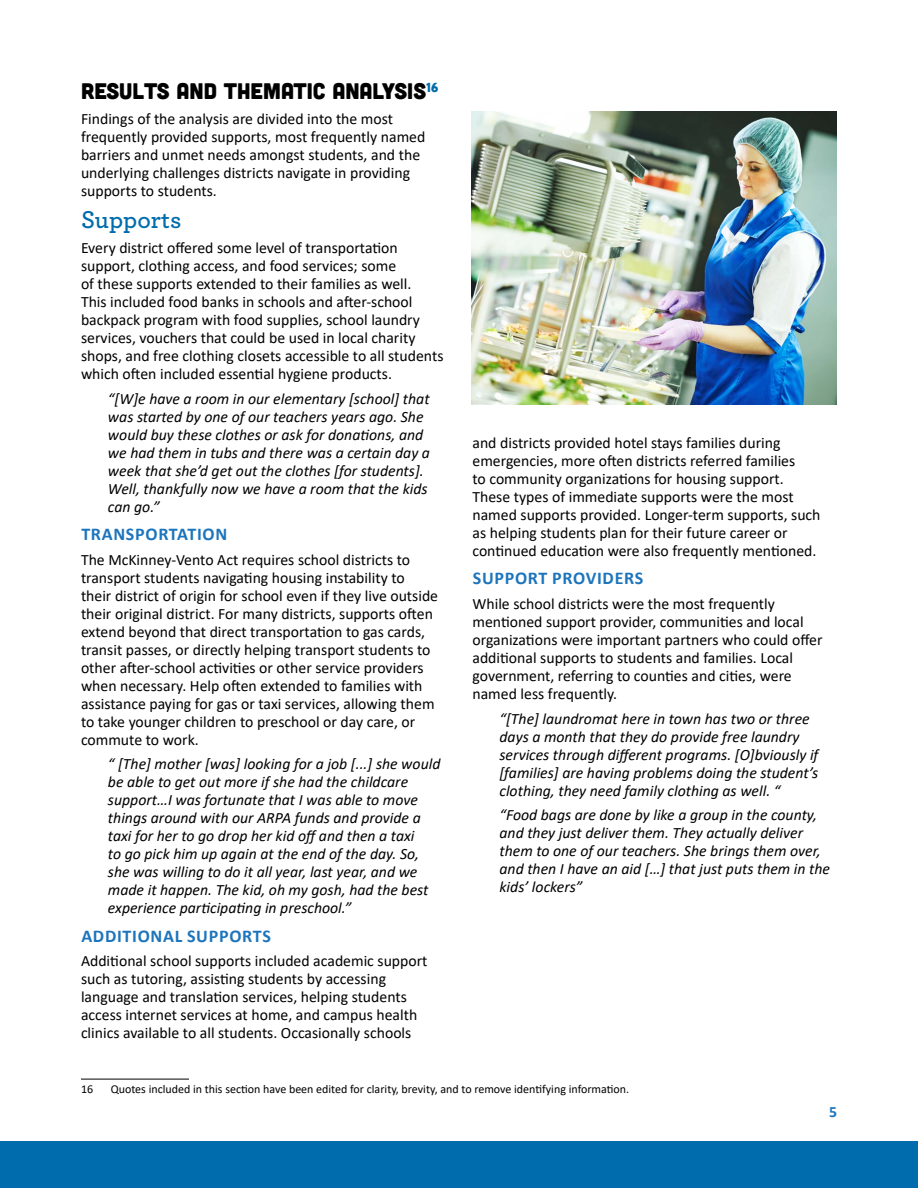
<style>
.page{position:relative;width:918px;height:1188px;background:#fff}
.page>*{position:absolute;margin:0;border:0;box-sizing:border-box;transform-origin:0 0}
.Heading_3{font:600 25.5px "Archer";color:#006cad}
.Heading_2{font:22.5px "Cubano";color:#000}
.Heading_4{font:700 18px "Calibri";letter-spacing:.04em;color:#1c75bc}
.Body{font:15.75px/18px "Calibri";color:#000}
.Indent{font:italic 15.75px/18px "Calibri";color:#000}
.t1{font:700 15.75px "Calibri";color:#1c75bc}
.Footnote_text{font:12px "Calibri";color:#000}
</style>
<div class="page">
<div style="left:0;top:1141px;width:918px;height:47px;background:#006cad"></div>
<hr style="left:81px;top:1079px;width:108px;height:1px;background:#000">
<img style="left:472px;top:111px;width:365px;height:294px">
<p class="Heading_2" style="left:81px;top:77px;width:359px">RESULTS AND THEMATIC ANALYSIS<sup>16</sup></p>
<p class="Body" style="left:81px;top:109px;width:346px">Findings of the analysis are divided into the most frequently provided supports, most frequently named barriers and unmet needs amongst students, and the underlying challenges districts navigate in providing supports to students.</p>
<p class="Heading_3" style="left:81px;top:200px;width:102px">Supports</p>
<p class="Body" style="left:81px;top:238px;width:364px">Every district offered some level of transportation support, clothing access, and food services; some<br>of these supports extended to their families as well.<br>This included food banks in schools and after-school backpack program with food supplies, school laundry services, vouchers that could be used in local charity shops, and free clothing closets accessible to all students which often included essential hygiene products.</p>
<p class="Indent" style="left:108px;top:389px;width:324px">“[W]e have a room in our elementary [school] that was started by one of our teachers years ago. She would buy these clothes or ask for donations, and we had them in tubs and there was a certain day a week that she’d get out the clothes [for students].<br>Well, thankfully now we have a room that the kids can go.”</p>
<p class="Heading_4" style="left:81px;top:521px;width:147px">TRANSPORTATION</p>
<p class="Body" style="left:81px;top:550px;width:359px">The McKinney-Vento Act requires school districts to transport students navigating housing instability to their district of origin for school even if they live outside their original district. For many districts, supports often extend beyond that direct transportation to gas cards, transit passes, or directly helping transport students to other after-school activities or other service providers when necessary. Help often extended to families with assistance paying for gas or taxi services, allowing them to take younger children to preschool or day care, or commute to work.</p>
<p class="Indent" style="left:108px;top:754px;width:334px">“ [The] mother [was] looking for a job [...] she would be able to get out more if she had the childcare support…I was fortunate that I was able to move things around with our ARPA funds and provide a taxi for her to go drop her kid off and then a taxi<br>to go pick him up again at the end of the day. So, she was willing to do it all year, last year, and we made it happen. The kid, oh my gosh, had the best experience participating in preschool.”</p>
<p class="Heading_4" style="left:81px;top:923px;width:191px">ADDITIONAL SUPPORTS</p>
<p class="Body" style="left:81px;top:952px;width:348px">Additional school supports included academic support such as tutoring, assisting students by accessing language and translation services, helping students access internet services at home, and campus health clinics available to all students. Occasionally schools</p>
<p class="Body" style="left:472px;top:433px;width:350px">and districts provided hotel stays families during emergencies, more often districts referred families<br>to community organizations for housing support.<br>These types of immediate supports were the most named supports provided. Longer-term supports, such as helping students plan for their future career or continued education were also frequently mentioned.</p>
<p class="Heading_4" style="left:473px;top:565px;width:172px">SUPPORT PROVIDERS</p>
<p class="Body" style="left:472px;top:594px;width:352px">While school districts were the most frequently mentioned support provider, communities and local organizations were important partners who could offer additional supports to students and families. Local government, referring to counties and cities, were named less frequently.</p>
<p class="Indent" style="left:499px;top:709px;width:320px">“[The] laundromat here in town has two or three days a month that they do provide free laundry services through different programs. [O]bviously if [families] are having problems doing the student’s clothing, they need family clothing as well. “</p>
<p class="Indent" style="left:499px;top:805px;width:332px">“Food bags are done by like a group in the county, and they just deliver them. They actually deliver them to one of our teachers. She brings them over, and then I have an aid […] that just puts them in the kids’ lockers”</p>
<p class="Footnote_text" style="left:81px;top:1081px;width:14px">16</p>
<p class="Footnote_text" style="left:111px;top:1081px;width:520px">Quotes included in this section have been edited for clarity, brevity, and to remove identifying information.</p>
<p class="t1" style="left:829px;top:1100px;width:9px">5</p>
</div>
